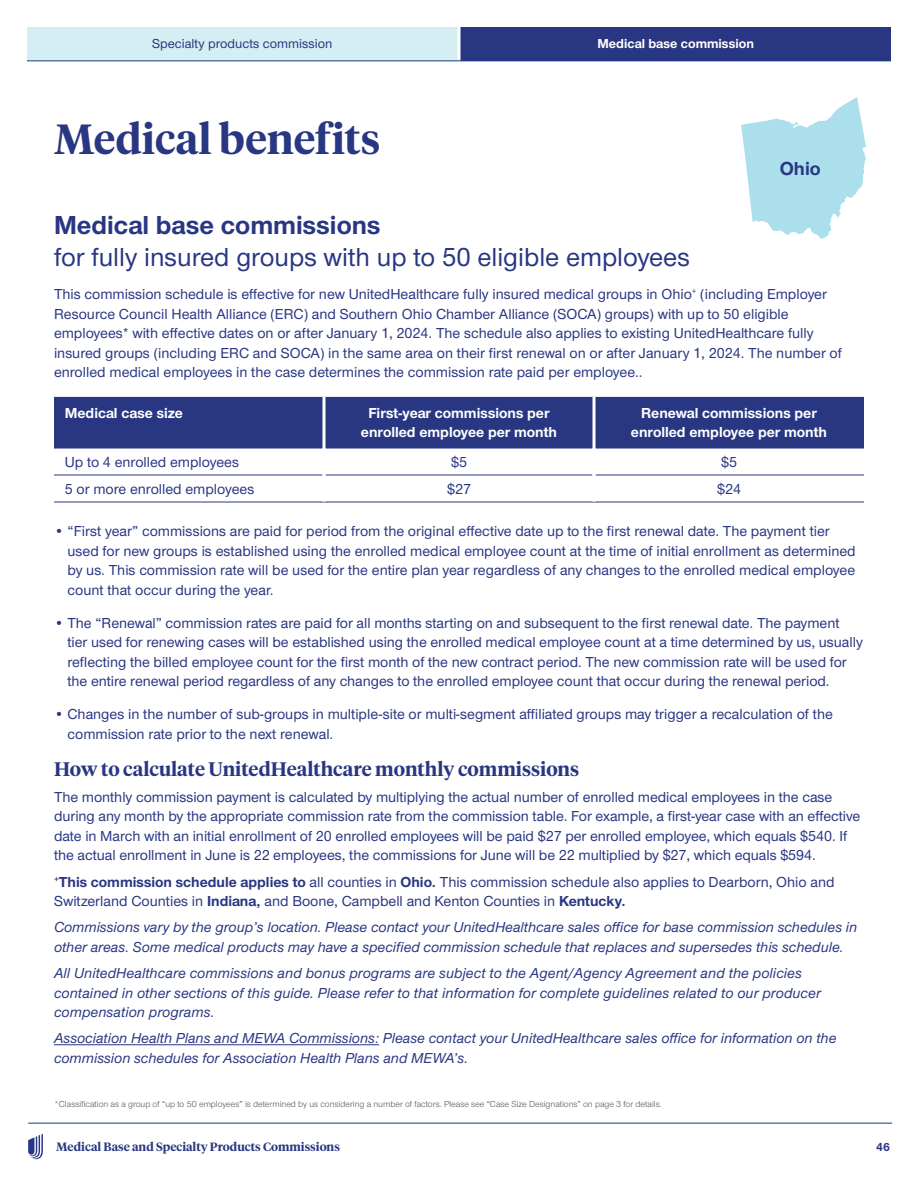
<style>
.page{position:relative;width:918px;height:1188px;background:#fff}
.page>*{position:absolute;margin:0;border:0;box-sizing:border-box;transform-origin:0 0}
.t1{font:600 42px "UHC Serif Headline";color:#293682}
.t2{font:500 27px "UHC Sans";color:#293682}
.t3{font:700 27px "UHC Sans";color:#293682}
.t4{font:600 19.5px "UHC Serif Headline";color:#293682}
.t5{font:700 19.5px "UHC Sans";color:#293682}
.t6{font:500 15px/19.5px "UHC Sans";color:#293682}
.t7{font:italic 500 15px/19.5px "UHC Sans";color:#293682}
.t8{font:700 15px/19.5px "UHC Sans";color:#fff;text-align:center}
.t9{font:500 13.5px "UHC Sans";color:#293682}
.t10{font:700 13.5px "UHC Sans";color:#fff}
.t11{font:600 12px "UHC Serif Headline";color:#293682}
.t12{font:700 12px "UHC Sans";color:#293682}
.t13{font:9px "UHC Sans";color:#58595b}
.s1{font-weight:700}
</style>
<div class="page">
<svg style="left:28px;top:1134px;width:15px;height:26px"></svg>
<hr style="left:28px;top:1123px;width:864px;height:1px;background:#173b87">
<svg style="left:741px;top:97px;width:125px;height:142px"></svg>
<div style="left:27px;top:27px;width:864px;height:33px;background:#293682"></div>
<div style="left:27px;top:27px;width:431px;height:33px;background:#d5eef4"></div>
<hr style="left:458px;top:23px;width:2px;height:38px;background:#fff">
<hr style="left:27px;top:60px;width:864px;height:1px;background:#173b87">
<hr style="left:54px;top:1044px;width:325px;height:1px;background:#293682">
<div style="left:54px;top:397px;width:810px;height:51px;background:#293682"></div>
<hr style="left:54px;top:448px;width:268px;height:1px;background:#293682">
<hr style="left:326px;top:448px;width:266px;height:1px;background:#293682">
<hr style="left:596px;top:448px;width:268px;height:1px;background:#293682">
<hr style="left:54px;top:475px;width:268px;height:1px;background:#293682">
<hr style="left:326px;top:475px;width:266px;height:1px;background:#293682">
<hr style="left:596px;top:475px;width:268px;height:1px;background:#293682">
<hr style="left:54px;top:502px;width:270px;height:1px;background:#293682">
<hr style="left:324px;top:502px;width:270px;height:1px;background:#293682">
<hr style="left:594px;top:502px;width:270px;height:1px;background:#293682">
<svg style="left:322px;top:397px;width:4px;height:51px"></svg>
<svg style="left:592px;top:397px;width:4px;height:51px"></svg>
<p class="t9" style="left:152px;top:34px;width:182px">Specialty products commission</p>
<p class="t10" style="left:597px;top:34px;width:158px">Medical base commission</p>
<h1 class="t1" style="left:54px;top:111px;width:328px">Medical benefits</h1>
<h3 class="t5" style="left:780px;top:156px;width:42px">Ohio</h3>
<h2 class="t3" style="left:54px;top:207px;width:328px">Medical base commissions</h2>
<h2 class="t2" style="left:54px;top:239px;width:638px">for fully insured groups with up to 50 eligible employees</h2>
<p class="t6" style="left:54px;top:284px;width:790px">This commission schedule is effective for new UnitedHealthcare fully insured medical groups in Ohio<sup>+</sup> (including Employer Resource Council Health Alliance (ERC) and Southern Ohio Chamber Alliance (SOCA) groups) with up to 50 eligible employees* with effective dates on or after January 1, 2024. The schedule also applies to existing UnitedHealthcare fully insured groups (including ERC and SOCA) in the same area on their first renewal on or after January 1, 2024. The number of enrolled medical employees in the case determines the commission rate paid per employee..</p>
<p class="t8" style="left:65px;top:402px;width:120px">Medical case size</p>
<p class="t8" style="left:361px;top:402px;width:198px">First-year commissions per enrolled employee per month</p>
<p class="t8" style="left:631px;top:402px;width:198px">Renewal commissions per enrolled employee per month</p>
<p class="t6" style="left:65px;top:451px;width:176px">Up to 4 enrolled employees</p>
<p class="t6" style="left:451px;top:451px;width:17px">$5</p>
<p class="t6" style="left:721px;top:451px;width:17px">$5</p>
<p class="t6" style="left:65px;top:478px;width:191px">5 or more enrolled employees</p>
<p class="t6" style="left:447px;top:478px;width:25px">$27</p>
<p class="t6" style="left:717px;top:478px;width:25px">$24</p>
<p class="t6" style="left:68px;top:521px;width:790px;text-indent:-14px">• “First year” commissions are paid for period from the original effective date up to the first renewal date. The payment tier used for new groups is established using the enrolled medical employee count at the time of initial enrollment as determined by us. This commission rate will be used for the entire plan year regardless of any changes to the enrolled medical employee count that occur during the year.</p>
<p class="t6" style="left:68px;top:612px;width:797px;text-indent:-14px">• The “Renewal” commission rates are paid for all months starting on and subsequent to the first renewal date. The payment tier used for renewing cases will be established using the enrolled medical employee count at a time determined by us, usually reflecting the billed employee count for the first month of the new contract period. The new commission rate will be used for the entire renewal period regardless of any changes to the enrolled employee count that occur during the renewal period.</p>
<p class="t6" style="left:68px;top:704px;width:767px;text-indent:-14px">• Changes in the number of sub-groups in multiple-site or multi-segment affiliated groups may trigger a recalculation of the commission rate prior to the next renewal.</p>
<h3 class="t4" style="left:54px;top:755px;width:527px">How to calculate UnitedHealthcare monthly commissions</h3>
<p class="t6" style="left:54px;top:786px;width:808px">The monthly commission payment is calculated by multiplying the actual number of enrolled medical employees in the case during any month by the appropriate commission rate from the commission table. For example, a first-year case with an effective date in March with an initial enrollment of 20 enrolled employees will be paid $27 per enrolled employee, which equals $540. If the actual enrollment in June is 22 employees, the commissions for June will be 22 multiplied by $27, which equals $594.</p>
<p class="t6" style="left:54px;top:871px;width:782px"><sup>+</sup><span class="s1">This commission schedule applies to</span> all counties in <span class="s1">Ohio.</span> This commission schedule also applies to Dearborn, Ohio and<br>Switzerland Counties in <span class="s1">Indiana,</span> and Boone, Campbell and Kenton Counties in <span class="s1">Kentucky.</span></p>
<p class="t7" style="left:54px;top:917px;width:805px">Commissions vary by the group’s location. Please contact your UnitedHealthcare sales office for base commission schedules in other areas. Some medical products may have a specified commission schedule that replaces and supersedes this schedule.</p>
<p class="t7" style="left:54px;top:963px;width:768px">All UnitedHealthcare commissions and bonus programs are subject to the Agent/Agency Agreement and the policies contained in other sections of this guide. Please refer to that information for complete guidelines related to our producer compensation programs.</p>
<p class="t7" style="left:54px;top:1028px;width:784px">Association Health Plans and MEWA Commissions: Please contact your UnitedHealthcare sales office for information on the commission schedules for Association Health Plans and MEWA’s.</p>
<p class="t13" style="left:54px;top:1098px;width:609px">*Classification as a group of “up to 50 employees” is determined by us considering a number of factors. Please see “Case Size Designations” on page 3 for details.</p>
<p class="t11" style="left:56px;top:1139px;width:285px">Medical Base and Specialty Products Commissions</p>
<p class="t12" style="left:876px;top:1139px;width:15px">46</p>
</div>
